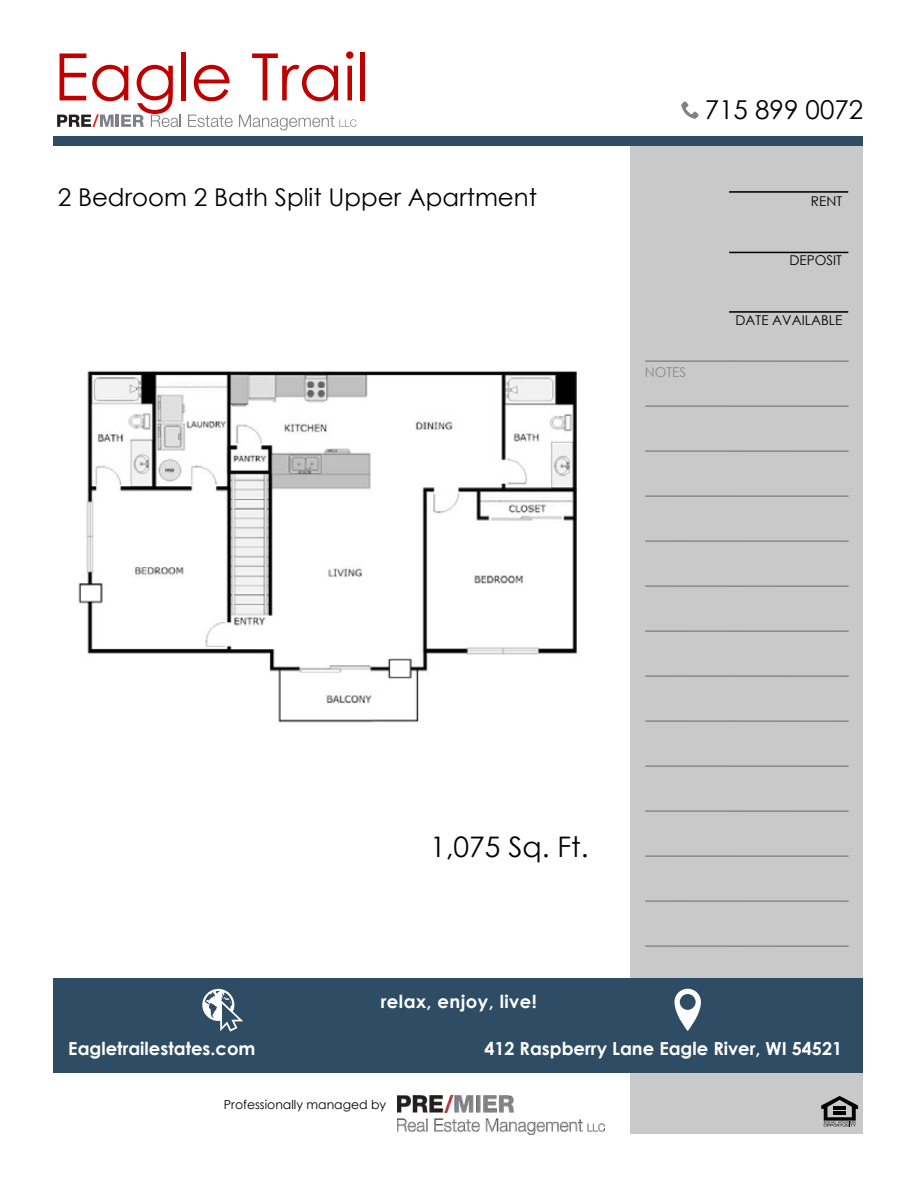
<style>
.page{position:relative;width:918px;height:1188px;background:#fff}
.page>*{position:absolute;margin:0;border:0;box-sizing:border-box;transform-origin:0 0}
.t1{font:65.4px "Century Gothic";color:#c00000}
.t2{font:28.35px "Century Gothic";color:#000}
.t3{font:25.95px "Century Gothic";color:#000}
.t4{font:24.45px "Century Gothic";color:#000}
.t5{font:700 18px "Century Gothic";color:#fff}
.t6{font:700 18px "Century Gothic";letter-spacing:.025em;color:#fff}
.t7{font:13.5px "Century Gothic";color:#000}
.t8{font:13.5px "Century Gothic";color:#898989}
.t9{font:12.45px "Century Gothic";color:#000}
</style>
<div class="page">
<div style="left:631px;top:144px;width:232px;height:990px;background:#c9c9c9"></div>
<div style="left:53px;top:978px;width:810px;height:94px;background:#2e4d64"></div>
<img style="left:398px;top:1096px;width:207px;height:39px">
<svg style="left:202px;top:989px;width:41px;height:43px"></svg>
<svg style="left:674px;top:989px;width:27px;height:42px"></svg>
<svg style="left:821px;top:1096px;width:37px;height:31px"></svg>
<hr style="left:645px;top:360px;width:204px;height:2px;background:#898989">
<hr style="left:645px;top:405px;width:204px;height:2px;background:#898989">
<hr style="left:645px;top:450px;width:204px;height:2px;background:#898989">
<hr style="left:645px;top:495px;width:204px;height:2px;background:#898989">
<hr style="left:645px;top:540px;width:204px;height:2px;background:#898989">
<hr style="left:645px;top:585px;width:204px;height:2px;background:#898989">
<hr style="left:645px;top:630px;width:204px;height:2px;background:#898989">
<hr style="left:645px;top:675px;width:204px;height:2px;background:#898989">
<hr style="left:645px;top:720px;width:204px;height:2px;background:#898989">
<hr style="left:645px;top:765px;width:204px;height:2px;background:#898989">
<hr style="left:645px;top:810px;width:204px;height:2px;background:#898989">
<hr style="left:645px;top:855px;width:204px;height:2px;background:#898989">
<hr style="left:645px;top:900px;width:204px;height:2px;background:#898989">
<hr style="left:645px;top:945px;width:204px;height:2px;background:#898989">
<hr style="left:729px;top:311px;width:119px;height:2px;background:#000">
<hr style="left:729px;top:252px;width:119px;height:1px;background:#000">
<hr style="left:729px;top:191px;width:119px;height:2px;background:#000">
<div style="left:53px;top:136px;width:810px;height:10px;background:#2e4d64"></div>
<svg style="left:681px;top:101px;width:18px;height:18px"></svg>
<img style="left:78px;top:370px;width:500px;height:353px">
<svg style="left:57px;top:114px;width:87px;height:13px"></svg>
<svg style="left:151px;top:115px;width:30px;height:12px"></svg>
<svg style="left:188px;top:115px;width:45px;height:12px"></svg>
<svg style="left:239px;top:115px;width:118px;height:15px"></svg>
<h1 class="t1" style="left:54px;top:31px;width:317px">Eagle Trail</h1>
<h3 class="t4" style="left:58px;top:181px;width:481px">2 Bedroom 2 Bath Split Upper Apartment</h3>
<h3 class="t3" style="left:705px;top:91px;width:160px">715 899 0072</h3>
<p class="t8" style="left:645px;top:363px;width:43px">NOTES</p>
<p class="t7" style="left:811px;top:192px;width:33px">RENT</p>
<p class="t7" style="left:790px;top:251px;width:54px">DEPOSIT</p>
<p class="t7" style="left:736px;top:311px;width:108px">DATE AVAILABLE</p>
<h2 class="t2" style="left:430px;top:827px;width:160px">1,075 Sq. Ft.</h2>
<p class="t6" style="left:381px;top:988px;width:158px">relax, enjoy, live!</p>
<p class="t5" style="left:68px;top:1035px;width:189px">Eagletrailestates.com</p>
<p class="t5" style="left:484px;top:1035px;width:359px">412 Raspberry Lane Eagle River, WI 54521</p>
<p class="t9" style="left:224px;top:1096px;width:164px">Professionally managed by</p>
</div>
